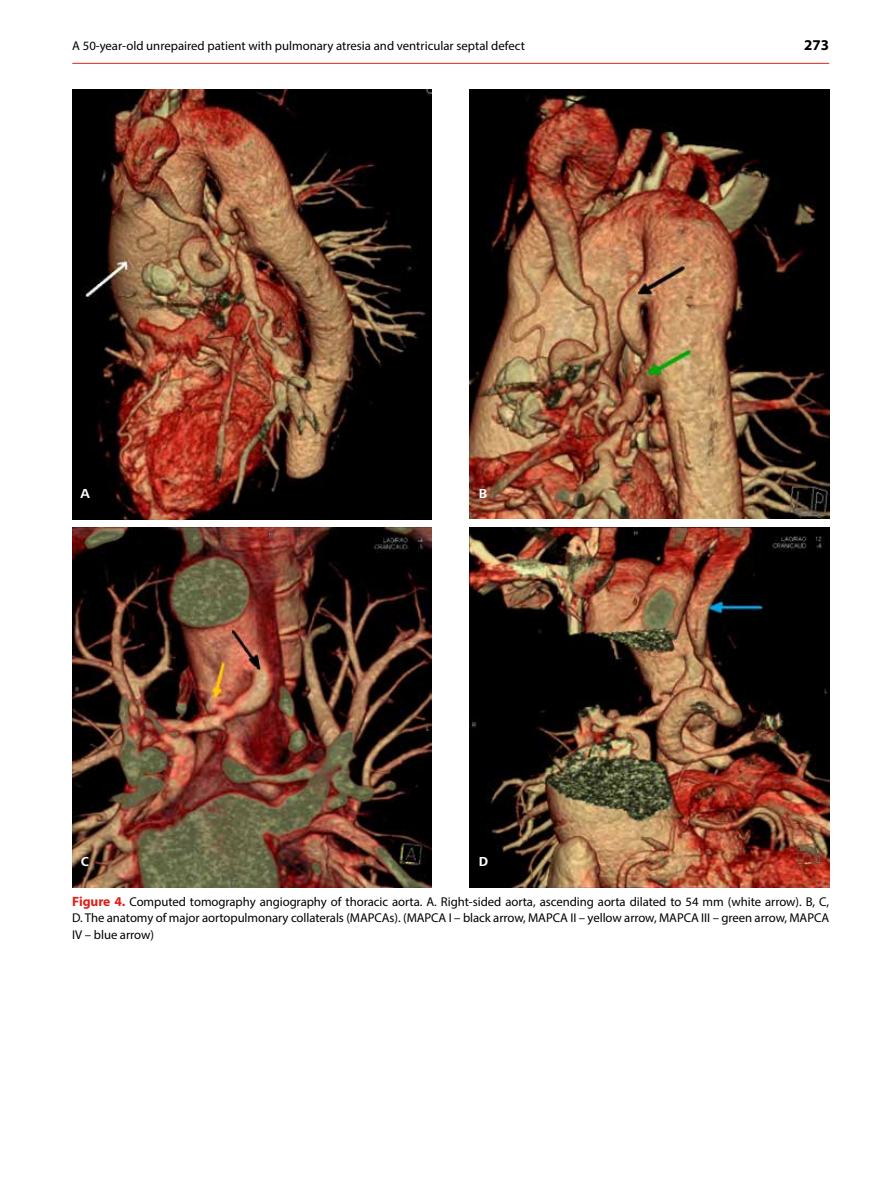
<style>
.page{position:relative;width:893px;height:1191px;background:#fff}
.page>*{position:absolute;margin:0;border:0;box-sizing:border-box;transform-origin:0 0}
.t1{font:700 15px "Myriad Pro";color:#000}
.t2{font:700 13.5px "Frutiger Next LTW1 G";color:#fff}
.t3{font:12.75px/16.5px "Myriad Pro";color:#000;text-align:justify}
.s1{font-weight:700;font-size:13.5px;color:#da2118}
</style>
<div class="page">
<hr style="left:72px;top:63px;width:757px;height:1px;background:#da2118">
<img style="left:72px;top:89px;width:360px;height:430px">
<img style="left:470px;top:89px;width:359px;height:430px">
<img style="left:72px;top:527px;width:360px;height:360px">
<img style="left:470px;top:527px;width:359px;height:360px">
<p class="t3" style="left:72px;top:37px;width:454px">A 50‑year‑old unrepaired patient with pulmonary atresia and ventricular septal defect</p>
<p class="t1" style="left:804px;top:35px;width:26px">273</p>
<p class="t2" style="left:81px;top:484px;width:11px">A</p>
<p class="t2" style="left:81px;top:852px;width:10px">C</p>
<p class="t2" style="left:479px;top:484px;width:10px">B</p>
<p class="t2" style="left:479px;top:852px;width:11px">D</p>
<p class="t3" style="left:72px;top:893px;width:758px"><span class="s1">Figure 4.</span> Computed tomography angiography of thoracic aorta. A. Right‑sided aorta, ascending aorta dilated to 54 mm (white arrow). B, C, D. The anatomy of major aortopulmonary collaterals (MAPCAs). (MAPCA I – black arrow, MAPCA II – yellow arrow, MAPCA III – green arrow, MAPCA IV – blue arrow)</p>
</div>
